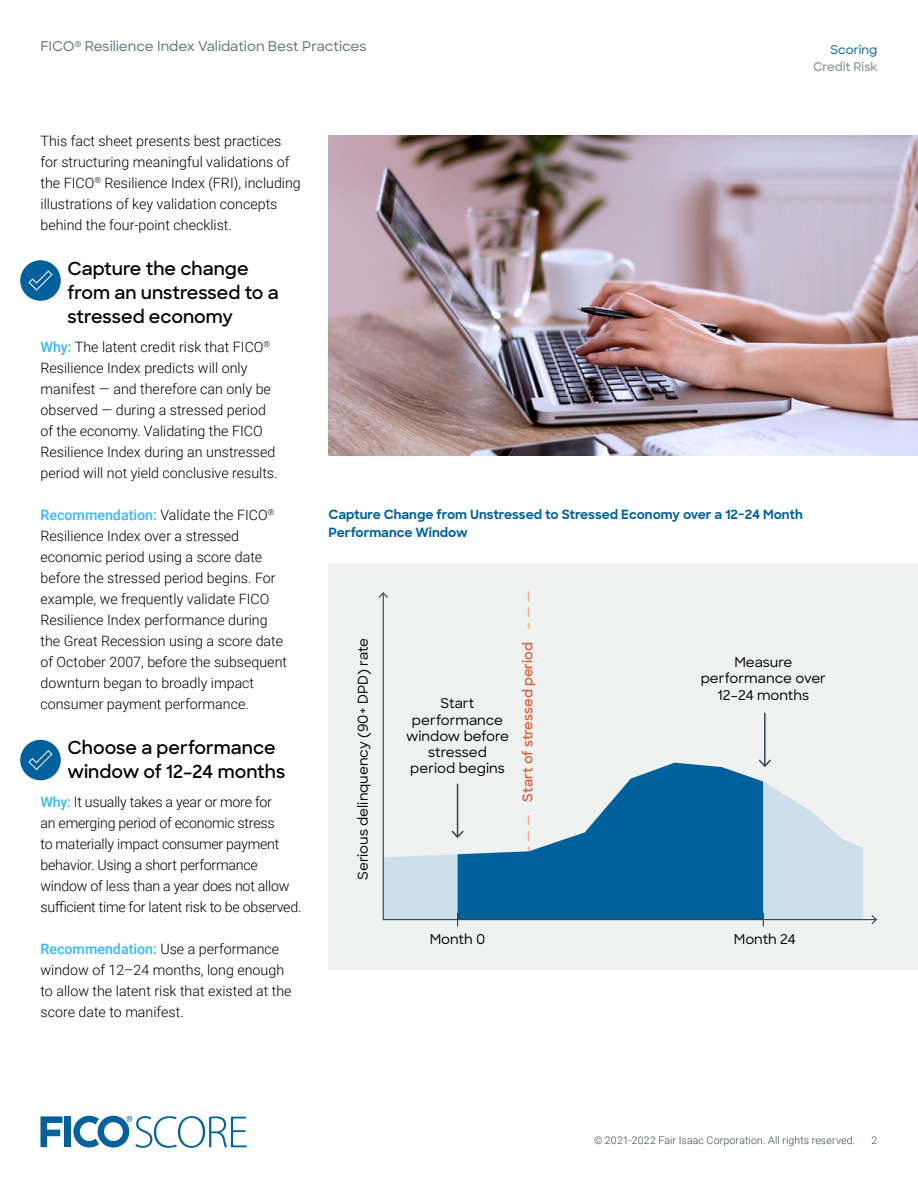
<style>
.page{position:relative;width:918px;height:1188px;background:#fff}
.page>*{position:absolute;margin:0;border:0;box-sizing:border-box;transform-origin:0 0}
.t1{font:600 18px/24px "Sharp Sans";color:#000}
.t2{font:300 14.25px/21px "Roboto";color:#000}
.t3{font:300 14.25px/21px "Roboto";letter-spacing:-.02em;color:#000}
.t4{font:500 13.5px/16.2px "Sharp Sans";color:#000;text-align:center}
.t5{font:500 13.5px "Sharp Sans";color:#5e707a}
.t6{font:600 13.5px "Sharp Sans";color:#de5c38}
.t7{font:700 12.75px/18px "Sharp Sans";color:#00609c}
.t8{font:600 12px "Sharp Sans";color:#8e9ba4}
.t9{font:500 12px "Sharp Sans";color:#00609c}
.t10{font:300 10.5px "Roboto";letter-spacing:.015em;color:#304552}
.s1{font-weight:500;color:#36b8ff}
</style>
<div class="page">
<svg style="left:40px;top:1116px;width:22px;height:31px"></svg>
<div style="left:65px;top:1116px;width:6px;height:31px;background:#00619d"></div>
<svg style="left:73px;top:1116px;width:174px;height:32px"></svg>
<div style="left:328px;top:564px;width:590px;height:406px;background:#f0f2f2"></div>
<svg style="left:382px;top:592px;width:489px;height:329px"></svg>
<svg style="left:379px;top:592px;width:9px;height:6px"></svg>
<svg style="left:871px;top:915px;width:6px;height:9px"></svg>
<svg style="left:383px;top:854px;width:75px;height:72px;background:#cadce7"></svg>
<svg style="left:763px;top:782px;width:100px;height:144px"></svg>
<hr style="left:457px;top:784px;width:1px;height:53px;background:#304552">
<svg style="left:451px;top:831px;width:13px;height:7px"></svg>
<hr style="left:764px;top:713px;width:2px;height:53px;background:#304552">
<svg style="left:759px;top:760px;width:12px;height:7px"></svg>
<div style="left:20px;top:740px;width:41px;height:40px;background:#00609c;border-radius:50%"></div>
<svg style="left:28px;top:750px;width:25px;height:20px"></svg>
<div style="left:20px;top:260px;width:41px;height:41px;background:#00609c;border-radius:50%"></div>
<svg style="left:28px;top:270px;width:25px;height:21px"></svg>
<img style="left:329px;top:135px;width:589px;height:320px">
<p class="t5" style="left:40px;top:36px;width:328px">FICO<sup>®</sup> Resilience Index Validation Best Practices</p>
<p class="t9" style="left:830px;top:41px;width:49px">Scoring</p>
<p class="t8" style="left:813px;top:58px;width:66px">Credit Risk</p>
<p class="t2" style="left:40px;top:130px;width:262px">This fact sheet presents best practices for structuring meaningful validations of the FICO<sup>®</sup> Resilience Index (FRI), including illustrations of key validation concepts behind the four-point checklist.</p>
<p class="t1" style="left:68px;top:255px;width:213px">Capture the change from an unstressed to a stressed economy</p>
<p class="t2" style="left:40px;top:336px;width:239px"><span class="s1">Why:</span> The latent credit risk that FICO<sup>® </sup>Resilience Index predicts will only manifest — and therefore can only be observed — during a stressed period of the economy. Validating the FICO Resilience Index during an unstressed period will not yield conclusive results.</p>
<p class="t2" style="left:41px;top:504px;width:248px"><span class="s1">Recommendation:</span> Validate the FICO<sup>® </sup>Resilience Index over a stressed economic period using a score date before the stressed period begins. For example, we frequently validate FICO Resilience Index performance during the Great Recession using a score date of October 2007, before the subsequent downturn began to broadly impact consumer payment performance.</p>
<p class="t1" style="left:68px;top:735px;width:219px">Choose a performance window of 12–24 months</p>
<p class="t3" style="left:40px;top:791px;width:262px"><span class="s1">Why:</span> It usually takes a year or more for<br>an emerging period of economic stress<br>to materially impact consumer payment behavior. Using a short performance window of less than a year does not allow sufficient time for latent risk to be observed.</p>
<p class="t2" style="left:40px;top:938px;width:253px"><span class="s1">Recommendation:</span> Use a performance window of 12–24 months, long enough to allow the latent risk that existed at the score date to manifest.</p>
<p class="t7" style="left:328px;top:505px;width:476px">Capture Change from Unstressed to Stressed Economy over a 12–24 Month<br>Performance Window</p>
<p class="t4" style="left:354px;top:880px;width:243px;rotate:-90deg">Serious delinquency (90+ DPD) rate</p>
<p class="t4" style="left:406px;top:695px;width:104px">Start performance window before stressed period begins</p>
<p class="t6" style="left:518px;top:802px;width:161px;rotate:-90deg">Start of stressed period</p>
<p class="t4" style="left:701px;top:654px;width:127px">Measure performance over<br>12–24 months</p>
<p class="t4" style="left:430px;top:930px;width:57px">Month 0</p>
<p class="t4" style="left:734px;top:930px;width:63px">Month 24</p>
<p class="t10" style="left:594px;top:1133px;width:263px">© 2021-2022 Fair Isaac Corporation. All rights reserved.</p>
<p class="t10" style="left:871px;top:1133px;width:7px">2</p>
</div>
